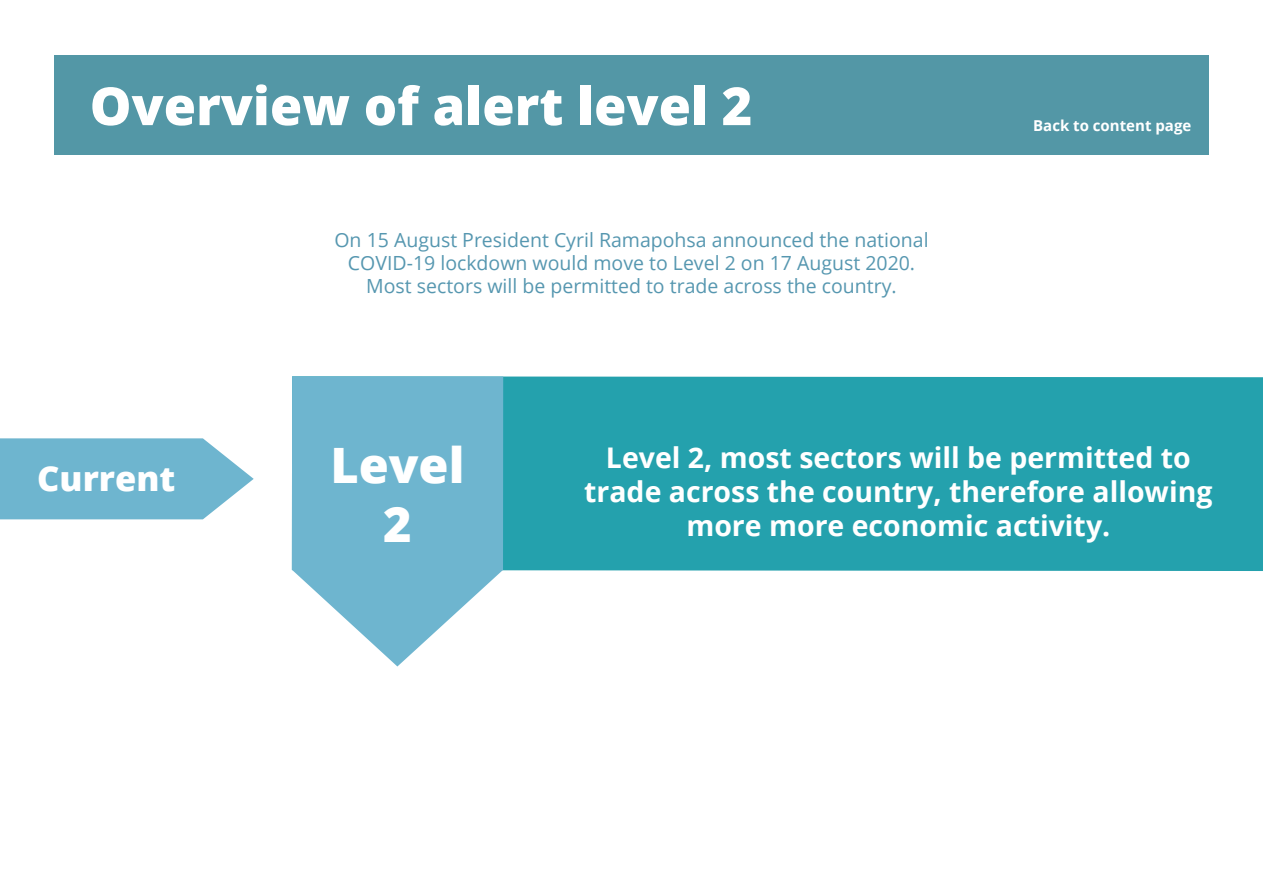
<style>
.page{position:relative;width:1263px;height:893px;background:#fff}
.page>*{position:absolute;margin:0;border:0;box-sizing:border-box;transform-origin:0 0}
.t1{font:800 52.5px "Open Sans";color:#fff}
.t2{font:800 48.75px/58.5px "Open Sans";color:#fff;text-align:center}
.t3{font:800 34.5px "Open Sans";color:#fff}
.t4{font:700 28.5px/34.2px "Open Sans";color:#fff;text-align:center}
.t5{font:19.5px/23.4px "Open Sans";color:#5697b0;text-align:center}
.t6{font:700 15px "Open Sans";color:#fff}
</style>
<div class="page">
<div style="left:503px;top:376px;width:760px;height:195px;background:#24a1ad"></div>
<svg style="left:292px;top:376px;width:211px;height:290px;fill:#6eb5cf"></svg>
<div style="left:54px;top:56px;width:1155px;height:99px;background:#5397a6"></div>
<svg style="left:0;top:438px;width:254px;height:81px;background:#7dbcd4"></svg>
<h1 class="t1" style="left:90px;top:66px;width:664px">Overview of alert level 2</h1>
<p class="t5" style="left:334px;top:227px;width:596px">On 15 August President Cyril Ramapohsa announced the national<br>COVID-19 lockdown would move to Level 2 on 17 August 2020.<br>Most sectors will be permitted to trade across the country.</p>
<p class="t6" style="left:1033px;top:115px;width:160px">Back to content page</p>
<h3 class="t3" style="left:37px;top:452px;width:140px">Current</h3>
<h2 class="t2" style="left:331px;top:434px;width:135px">Level<br>2</h2>
<h3 class="t4" style="left:584px;top:439px;width:630px">Level 2, most sectors will be permitted to trade across the country, therefore allowing more more economic activity.</h3>
</div>
